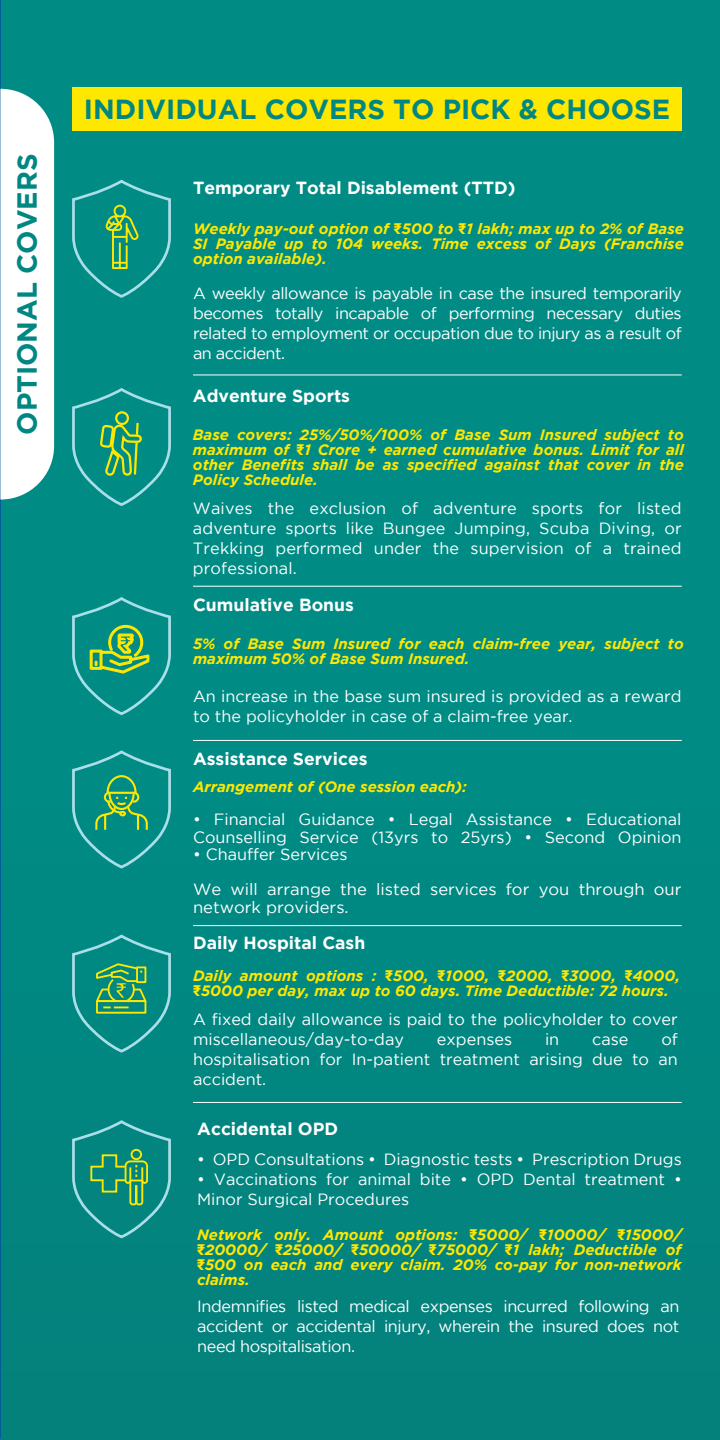
<style>
.page{position:relative;width:720px;height:1440px;background:#008b85}
.page>*{position:absolute;margin:0;border:0;box-sizing:border-box;transform-origin:0 0}
.t1{font:700 27.5px "Gotham";color:#008782}
.t2{font:700 17.5px "Gotham";color:#fff}
.t3{font:16.25px/20px "Gotham";color:#fff}
.t4{font:italic 700 15px/15px "Gotham";color:#fee700;text-align:justify}
.s1{font-family:"Roboto";font-weight:900;font-style:normal}
</style>
<div class="page">
<hr style="left:0;top:0;width:1px;height:1439px;background:#02549c">
<svg style="left:0;top:89px;width:54px;height:411px;background:#eef7f7"></svg>
<svg style="left:72px;top:179px;width:99px;height:119px"></svg>
<svg style="left:72px;top:388px;width:99px;height:118px"></svg>
<svg style="left:72px;top:597px;width:99px;height:119px"></svg>
<hr style="left:193px;top:375px;width:489px;height:1px;background:#fff">
<hr style="left:193px;top:586px;width:489px;height:1px;background:#fff">
<hr style="left:193px;top:740px;width:489px;height:1px;background:#fff">
<hr style="left:193px;top:925px;width:489px;height:1px;background:#fff">
<hr style="left:193px;top:1102px;width:489px;height:1px;background:#fff">
<svg style="left:72px;top:750px;width:99px;height:119px"></svg>
<div style="left:72px;top:88px;width:610px;height:43px;background:#fee700"></div>
<svg style="left:72px;top:934px;width:99px;height:119px"></svg>
<svg style="left:72px;top:1120px;width:99px;height:119px"></svg>
<h1 class="t1" style="left:11px;top:435px;width:283px;rotate:-90deg">OPTIONAL COVERS</h1>
<h1 class="t1" style="left:84px;top:93px;width:588px">INDIVIDUAL COVERS TO PICK &amp; CHOOSE</h1>
<p class="t2" style="left:193px;top:178px;width:324px">Temporary Total Disablement (TTD)</p>
<p class="t4" style="left:193px;top:221px;width:492px">Weekly pay-out option of <span class="s1">₹</span>500 to <span class="s1">₹</span>1 lakh; max up to 2% of Base SI Payable up to 104 weeks. Time excess of Days (Franchise option available).</p>
<p class="t3" style="left:193px;top:283px;width:490px;text-align:justify">A weekly allowance is payable in case the insured temporarily becomes totally incapable of performing necessary duties related to employment or occupation due to injury as a result of an accident.</p>
<p class="t2" style="left:193px;top:386px;width:159px">Adventure Sports</p>
<p class="t4" style="left:193px;top:427px;width:493px">Base covers: 25%/50%/100% of Base Sum Insured subject to maximum of <span class="s1">₹</span>1 Crore + earned cumulative bonus. Limit for all other Benefits shall be as specified against that cover in the Policy Schedule.</p>
<p class="t3" style="left:193px;top:498px;width:490px;text-align:justify">Waives the exclusion of adventure sports for listed adventure sports like Bungee Jumping, Scuba Diving, or Trekking performed under the supervision of a trained professional.</p>
<p class="t2" style="left:193px;top:595px;width:162px">Cumulative Bonus</p>
<p class="t4" style="left:193px;top:636px;width:492px">5% of Base Sum Insured for each claim-free year, subject to maximum 50% of Base Sum Insured.</p>
<p class="t3" style="left:193px;top:686px;width:490px">An increase in the base sum insured is provided as a reward to the policyholder in case of a claim-free year.</p>
<p class="t2" style="left:193px;top:748px;width:176px">Assistance Services</p>
<p class="t4" style="left:193px;top:779px;width:275px">Arrangement of (One session each):</p>
<p class="t3" style="left:193px;top:811px;width:490px;line-height:17.5px">• Financial Guidance • Legal Assistance • Educational<br>Counselling Service (13yrs to 25yrs) • Second Opinion</p>
<p class="t3" style="left:193px;top:837px;width:490px;line-height:35px">• Chauffer Services<br>We will arrange the listed services for you through our</p>
<p class="t3" style="left:193px;top:897px;width:157px">network providers.</p>
<p class="t2" style="left:193px;top:933px;width:174px">Daily Hospital Cash</p>
<p class="t4" style="left:193px;top:968px;width:489px">Daily amount options : <span class="s1">₹</span>500, <span class="s1">₹</span>1000, <span class="s1">₹</span>2000, <span class="s1">₹</span>3000, <span class="s1">₹</span>4000, <span class="s1">₹</span>5000 per day, max up to 60 days. Time Deductible: 72 hours.</p>
<p class="t3" style="left:193px;top:1009px;width:486px">A fixed daily allowance is paid to the policyholder to cover miscellaneous/day-to-day</p>
<p class="t3" style="left:193px;top:1029px;width:486px;text-align:justify;text-indent:468px">of hospitalisation for In-patient treatment arising due to an accident.</p>
<p class="t2" style="left:197px;top:1118px;width:142px">Accidental OPD</p>
<p class="t3" style="left:197px;top:1149px;width:486px">• OPD Consultations • Diagnostic tests • Prescription Drugs</p>
<p class="t3" style="left:197px;top:1169px;width:486px">• Vaccinations for animal bite • OPD Dental treatment •<br>Minor Surgical Procedures</p>
<p class="t4" style="left:197px;top:1227px;width:486px">Network only. Amount options: <span class="s1">₹</span>5000/ <span class="s1">₹</span>10000/ <span class="s1">₹</span>15000/ <span class="s1">₹</span>20000/ <span class="s1">₹</span>25000/ <span class="s1">₹</span>50000/ <span class="s1">₹</span>75000/ <span class="s1">₹</span>1 lakh; Deductible of <span class="s1">₹</span>500 on each and every claim. 20% co-pay for non-network claims.</p>
<p class="t3" style="left:197px;top:1296px;width:484px;text-align:justify">Indemnifies listed medical expenses incurred following an accident or accidental injury, wherein the insured does not need hospitalisation.</p>
<p class="t3" style="left:437px;top:1029px;width:77px">expenses</p>
<p class="t3" style="left:545px;top:1029px;width:16px">in</p>
<p class="t3" style="left:592px;top:1029px;width:38px">case</p>
</div>
